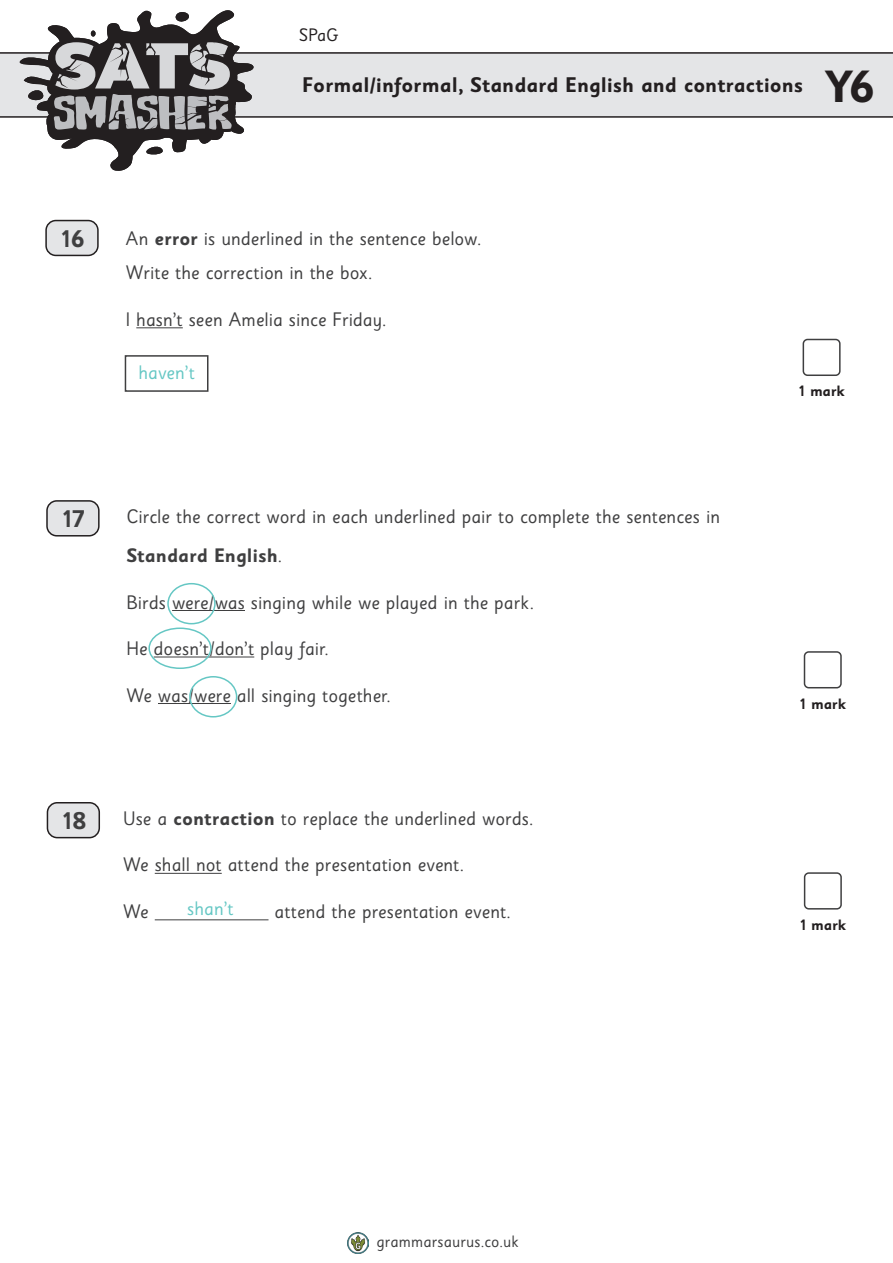
<style>
.page{position:relative;width:893px;height:1263px;background:#fff}
.page>*{position:absolute;margin:0;border:0;box-sizing:border-box;transform-origin:0 0}
.t1{font:700 45px "Sassoon Sans Rg";color:#231f20}
.t2{font:700 24px "Sassoon Sans Rg";color:#3f3f40}
.t3{font:700 21.15px "Sassoon Sans Rg";letter-spacing:-.005em;color:#231f20}
.t4{font:19.5px/39px "Sassoon Sans Rg";color:#3f3f40}
.t5{font:19.5px "Sassoon Sans Rg";color:#65c7c4}
.t6{font:18px "Sassoon Sans Rg";color:#231f20}
.t7{font:16.5px "Sassoon Sans Rg";letter-spacing:.005em;color:#3e3e3f}
.t8{font:700 15px "Sassoon Sans Rg";letter-spacing:-.02em;color:#231f20}
.s1{font-weight:700}
</style>
<div class="page">
<img style="left:347px;top:1232px;width:22px;height:22px">
<div style="left:0;top:52px;width:893px;height:66px;background:#e4e5e7"></div>
<svg style="left:18px;top:10px;width:236px;height:161px"></svg>
<div style="left:47px;top:501px;width:52px;height:35px;background:#e4e5e7;border-radius:10px"></div>
<div style="left:46px;top:500px;width:54px;height:36px;border:2px solid #231f20;border-radius:10px"></div>
<div style="left:804px;top:651px;width:38px;height:37px;border:2px solid #3f3f40;border-radius:4px"></div>
<hr style="left:172px;top:610px;width:73px;height:1px;background:#3f3f40">
<hr style="left:154px;top:656px;width:100px;height:1px;background:#3f3f40">
<hr style="left:158px;top:703px;width:73px;height:1px;background:#3f3f40">
<div style="left:47px;top:803px;width:52px;height:35px;background:#e4e5e7;border-radius:10px"></div>
<div style="left:47px;top:802px;width:53px;height:36px;border:2px solid #231f20;border-radius:10px"></div>
<div style="left:804px;top:872px;width:38px;height:37px;border:2px solid #3f3f40;border-radius:4px"></div>
<hr style="left:155px;top:873px;width:67px;height:1px;background:#3f3f40">
<hr style="left:155px;top:919px;width:113px;height:1px;background:#3f3f40">
<hr style="left:136px;top:327px;width:47px;height:1px;background:#3f3f40">
<div style="left:46px;top:221px;width:52px;height:34px;background:#e4e5e7;border-radius:10px"></div>
<div style="left:45px;top:220px;width:54px;height:36px;border:2px solid #231f20;border-radius:10px"></div>
<div style="left:803px;top:339px;width:38px;height:37px;border:2px solid #3f3f40;border-radius:4px"></div>
<div style="left:125px;top:355px;width:83px;height:37px;border:2px solid #3f3f40"></div>
<div style="left:167px;top:583px;width:49px;height:41px;border:2px solid #65c7c4;border-radius:50%"></div>
<div style="left:148px;top:627px;width:64px;height:42px;border:2px solid #65c7c4;border-radius:50%"></div>
<div style="left:189px;top:676px;width:48px;height:41px;border:2px solid #65c7c4;border-radius:50%"></div>
<p class="t6" style="left:299px;top:25px;width:41px">SPaG</p>
<p class="t3" style="left:302px;top:73px;width:503px">Formal/informal, Standard English and contractions</p>
<h1 class="t1" style="left:824px;top:61px;width:51px">Y6</h1>
<p class="t2" style="left:60px;top:225px;width:26px">16</p>
<p class="t4" style="left:126px;top:221px;width:357px;line-height:34.5px">An <span class="s1">error</span> is underlined in the sentence below.<br>Write the correction in the box.</p>
<p class="t4" style="left:126px;top:300px;width:262px">I hasn’t seen Amelia since Friday.</p>
<p class="t5" style="left:139px;top:361px;width:58px">haven’t</p>
<p class="t8" style="left:798px;top:383px;width:49px">1 mark</p>
<p class="t2" style="left:61px;top:505px;width:26px">17</p>
<p class="t4" style="left:126px;top:497px;width:595px">Circle the correct word in each underlined pair to complete the sentences in<br><span class="s1">Standard English</span>.</p>
<p class="t4" style="left:126px;top:583px;width:409px">Birds were/was singing while we played in the park.</p>
<p class="t4" style="left:126px;top:629px;width:204px">He doesn’t/don’t play fair.</p>
<p class="t4" style="left:126px;top:676px;width:266px">We was/were all singing together.</p>
<p class="t8" style="left:799px;top:695px;width:49px">1 mark</p>
<p class="t2" style="left:61px;top:807px;width:27px">18</p>
<p class="t4" style="left:123px;top:799px;width:412px">Use a <span class="s1">contraction</span> to replace the underlined words.</p>
<p class="t4" style="left:123px;top:846px;width:342px">We shall not attend the presentation event.</p>
<p class="t4" style="left:123px;top:892px;width:27px">We</p>
<p class="t4" style="left:274px;top:892px;width:238px">attend the presentation event.</p>
<p class="t5" style="left:187px;top:897px;width:48px">shan’t</p>
<p class="t8" style="left:799px;top:916px;width:49px">1 mark</p>
<p class="t7" style="left:377px;top:1232px;width:144px">grammarsaurus.co.uk</p>
</div>
